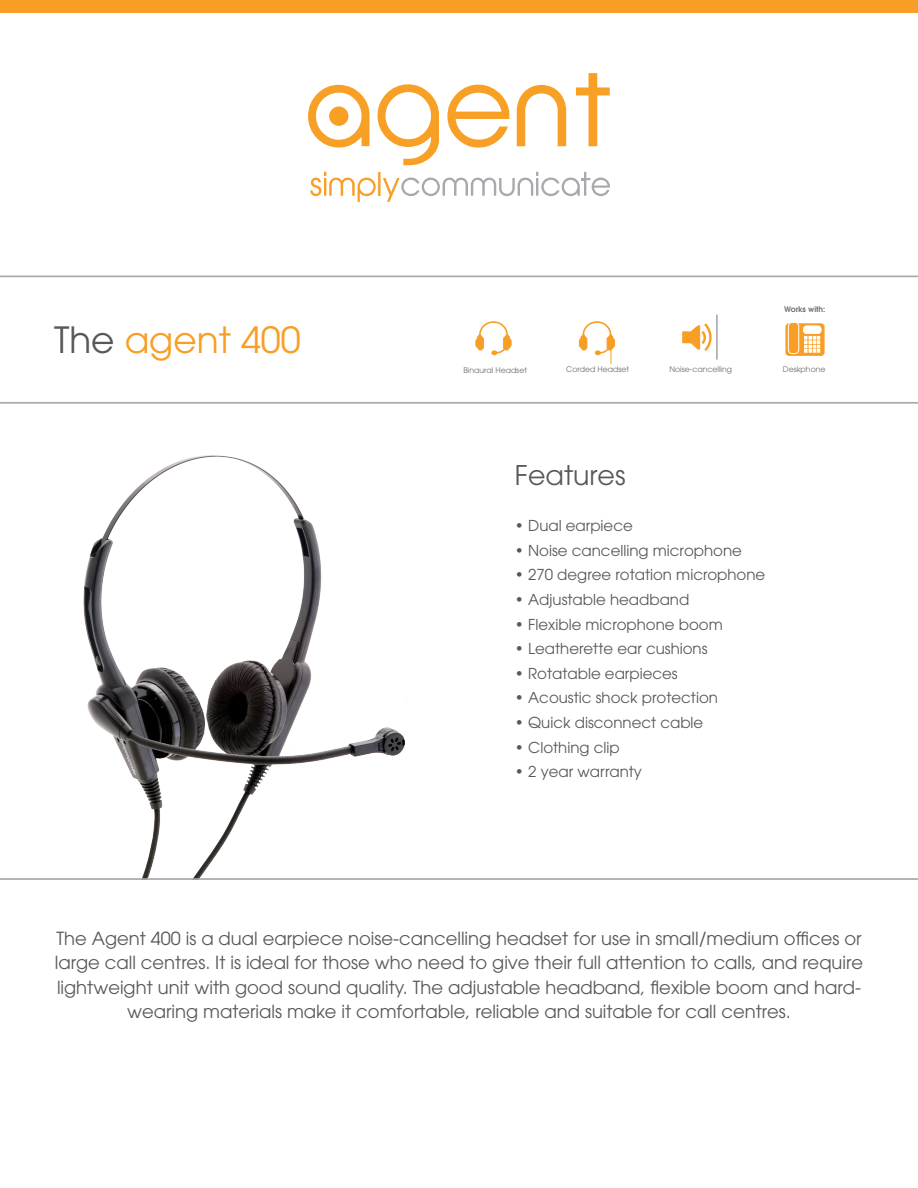
<style>
.page{position:relative;width:918px;height:1188px;background:#fff}
.page>*{position:absolute;margin:0;border:0;box-sizing:border-box;transform-origin:0 0}
.t1{font:36px "ITC Avant Garde Pro";color:#f89e24}
.t2{font:33.6px "Myriad Pro";color:#f89e24;scale:.84 1}
.t3{font:27px "ITC Avant Garde Pro";color:#57585a}
.t4{font:18px/24.6px "ITC Avant Garde Pro";color:#57585a;text-align:center}
.t5{font:15px "ITC Avant Garde Pro";color:#57585a}
.t6{font:7.8px "ITC Avant Garde Pro";color:#6c6d70}
.t7{font:600 7.8px "ITC Avant Garde Pro";color:#6c6d70}
.s1{color:#57585a}
</style>
<div class="page">
<svg style="left:517px;top:85px;width:49px;height:61px"></svg>
<svg style="left:576px;top:73px;width:34px;height:73px"></svg>
<svg style="left:308px;top:85px;width:62px;height:63px"></svg>
<svg style="left:378px;top:84px;width:61px;height:81px"></svg>
<svg style="left:447px;top:84px;width:62px;height:64px"></svg>
<svg style="left:310px;top:172px;width:66px;height:30px"></svg>
<svg style="left:383px;top:172px;width:227px;height:30px"></svg>
<div style="left:329px;top:107px;width:19px;height:19px;background:#f89f25;border-radius:50%"></div>
<div style="left:0;top:0;width:918px;height:13px;background:#f89e24"></div>
<svg style="left:0;top:402px;width:918px;height:478px"></svg>
<hr style="left:0;top:276px;width:918px;height:1px;background:#a8a9ad">
<svg style="left:475px;top:321px;width:37px;height:35px"></svg>
<svg style="left:682px;top:314px;width:36px;height:37px"></svg>
<hr style="left:716px;top:315px;width:2px;height:45px;background:#a8a9ad">
<svg style="left:785px;top:322px;width:40px;height:34px"></svg>
<svg style="left:578px;top:321px;width:38px;height:44px"></svg>
<p class="t1" style="left:54px;top:317px;width:248px"><span class="s1">The</span> agent 400</p>
<h2 class="t2" style="left:376px;top:164px;width:9px">l</h2>
<p class="t7" style="left:784px;top:304px;width:43px">Works with:</p>
<p class="t6" style="left:566px;top:365px;width:65px">Corded Headset</p>
<p class="t6" style="left:463px;top:365px;width:65px">Binaural Headset</p>
<p class="t6" style="left:669px;top:365px;width:64px">Noise-cancelling</p>
<p class="t6" style="left:783px;top:365px;width:44px">Deskphone</p>
<p class="t3" style="left:515px;top:458px;width:112px">Features</p>
<p class="t5" style="left:515px;top:516px;width:119px">• Dual earpiece</p>
<p class="t5" style="left:515px;top:541px;width:228px">• Noise cancelling microphone</p>
<p class="t5" style="left:515px;top:566px;width:252px">• 270 degree rotation microphone</p>
<p class="t5" style="left:515px;top:590px;width:176px">• Adjustable headband</p>
<p class="t5" style="left:515px;top:615px;width:209px">• Flexible microphone boom</p>
<p class="t5" style="left:515px;top:639px;width:194px">• Leatherette ear cushions</p>
<p class="t5" style="left:515px;top:664px;width:164px">• Rotatable earpieces</p>
<p class="t5" style="left:515px;top:689px;width:205px">• Acoustic shock protection</p>
<p class="t5" style="left:515px;top:713px;width:190px">• Quick disconnect cable</p>
<p class="t5" style="left:515px;top:738px;width:106px">• Clothing clip</p>
<p class="t5" style="left:515px;top:762px;width:128px">• 2 year warranty</p>
<p class="t4" style="left:55px;top:925px;width:810px">The Agent 400 is a dual earpiece noise-cancelling headset for use in small/medium offices or large call centres. It is ideal for those who need to give their full attention to calls, and require lightweight unit with good sound quality. The adjustable headband, flexible boom and hard&shy;wearing materials make it comfortable, reliable and suitable for call centres.</p>
</div>
